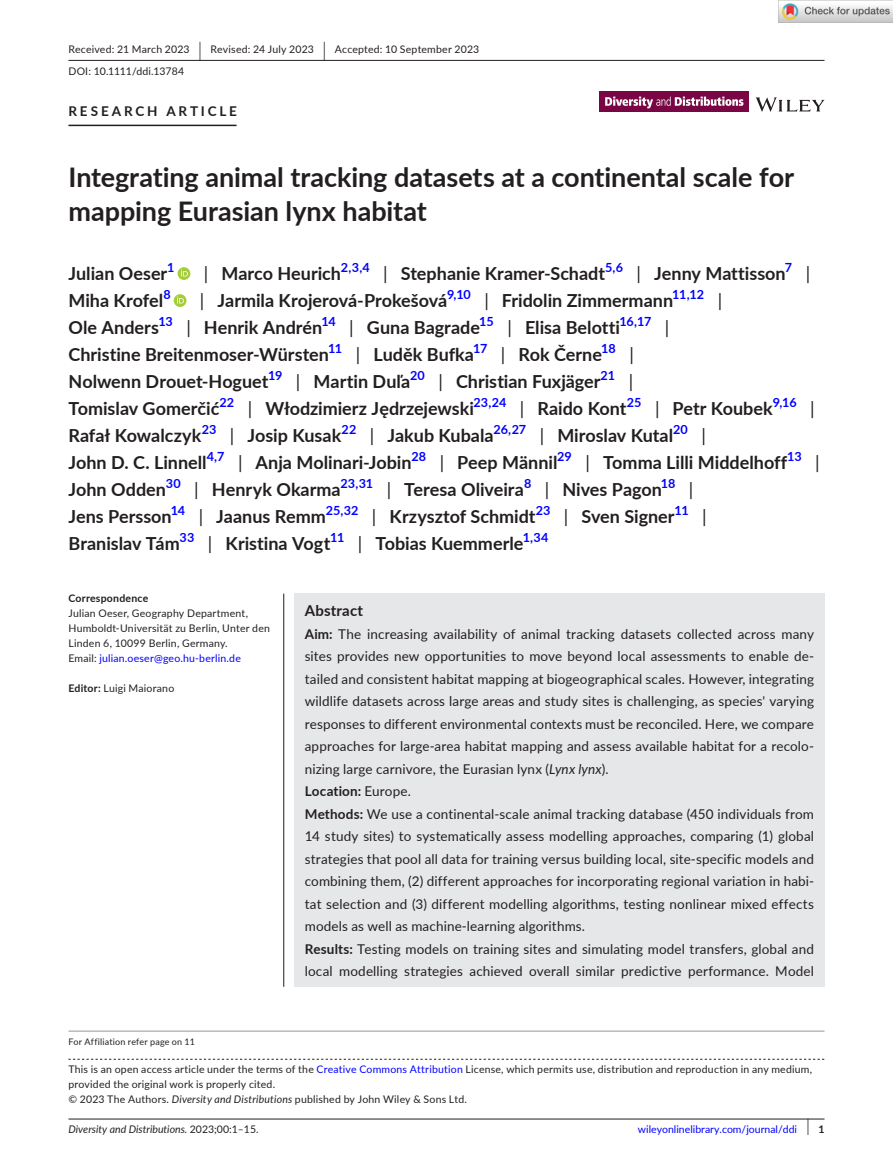
<style>
.page{position:relative;width:893px;height:1174px;background:#fff}
.page>*{position:absolute;margin:0;border:0;box-sizing:border-box;transform-origin:0 0}
.t1{font:700 27px/34.5px "Lato";letter-spacing:-.005em;color:#231f20}
.t2{font:700 18px/27px "Lato";color:#231f20}
.t3{font:18px "Lato";color:#231f20}
.t4{font:700 15px "Lato";letter-spacing:.015em;color:#231f20}
.t5{font:13.5px/22.5px "Lato";letter-spacing:.01em;color:#231f20}
.t6{font:700 13.5px "Lato";letter-spacing:.21em;color:#231f20}
.t7{font:700 12.6px "Lato";letter-spacing:-.015em;color:#00f}
.t8{font:10.5px/15px "Lato";letter-spacing:.02em;color:#231f20}
.t9{font:italic 10.5px "Lato";color:#231f20}
.t10{font:10.5px "Lato";color:#00f}
.t11{font:700 10.5px "Lato";letter-spacing:.02em;color:#231f20}
.t12{font:9px "Lato";letter-spacing:.02em;color:#231f20}
.s1{font-size:19.65px}
.s2{font-weight:400}
.s3{color:#00f}
.s4{font-weight:700}
.s5{font-style:italic}
.s6{font-style:normal}
.s7{font-size:17.4px;color:#231f20}
.s8{font-weight:700;color:#231f20}
</style>
<div class="page">
<hr style="left:68px;top:1118px;width:756px;height:1px;background:#231f20">
<svg style="left:756px;top:97px;width:68px;height:15px"></svg>
<img style="left:599px;top:91px;width:149px;height:21px">
<hr style="left:68px;top:60px;width:756px;height:1px;background:#231f20">
<hr style="left:68px;top:125px;width:169px;height:1px;background:#231f20">
<svg style="left:178px;top:267px;width:12px;height:13px"></svg>
<svg style="left:181px;top:269px;width:7px;height:7px"></svg>
<svg style="left:174px;top:294px;width:12px;height:13px"></svg>
<svg style="left:177px;top:296px;width:7px;height:7px"></svg>
<svg style="left:68px;top:1058px;width:756px;height:1px"></svg>
<hr style="left:68px;top:1030px;width:756px;height:1px;background:#939598">
<div style="left:294px;top:593px;width:530px;height:393px;background:#e6e7e9"></div>
<hr style="left:283px;top:593px;width:1px;height:393px;background:#231f20">
<img style="left:779px;top:0;width:114px;height:23px">
<p class="t8" style="left:68px;top:38px;width:412px;line-height:21.8px">Received: 21 March 2023 <span class="s1">|</span> Revised: 24 July 2023 <span class="s1">|</span> Accepted: 10 September 2023<br>DOI: 10.1111/ddi.13784</p>
<p class="t6" style="left:68px;top:101px;width:170px">RESEARCH ARTICLE</p>
<h1 class="t1" style="left:68px;top:159px;width:727px">Integrating animal tracking datasets at a continental scale for mapping Eurasian lynx habitat</h1>
<h2 class="t2" style="left:68px;top:259px;width:100px">Julian Oeser</h2>
<p class="t7" style="left:167px;top:258px;width:9px">1</p>
<h2 class="t2" style="left:204px;top:259px;width:139px"><span class="s2">|</span> Marco Heurich</h2>
<p class="t7" style="left:341px;top:258px;width:30px">2,3,4</p>
<h2 class="t2" style="left:383px;top:259px;width:223px"><span class="s2">|</span> Stephanie Kramer-Schadt</h2>
<p class="t7" style="left:605px;top:258px;width:19px">5,6</p>
<h2 class="t2" style="left:637px;top:259px;width:151px"><span class="s2">|</span> Jenny Mattisson</h2>
<p class="t7" style="left:785px;top:258px;width:9px">7</p>
<h2 class="t3" style="left:806px;top:260px;width:6px">|</h2>
<h2 class="t2" style="left:68px;top:286px;width:96px">Miha Krofel</h2>
<p class="t7" style="left:163px;top:285px;width:9px">8</p>
<h2 class="t2" style="left:200px;top:286px;width:249px"><span class="s2">|</span> Jarmila Krojerová-Prokešová</h2>
<p class="t7" style="left:447px;top:285px;width:25px">9,10</p>
<h2 class="t2" style="left:484px;top:286px;width:190px"><span class="s2">|</span> Fridolin Zimmermann</h2>
<p class="t7" style="left:672px;top:285px;width:33px">11,12</p>
<h2 class="t3" style="left:718px;top:287px;width:6px">|</h2>
<h2 class="t2" style="left:68px;top:313px;width:92px">Ole Anders</h2>
<p class="t7" style="left:158px;top:312px;width:16px">13</p>
<h2 class="t2" style="left:186px;top:313px;width:137px"><span class="s2">|</span> Henrik Andrén</h2>
<p class="t7" style="left:321px;top:312px;width:16px">14</p>
<h2 class="t2" style="left:349px;top:313px;width:132px"><span class="s2">|</span> Guna Bagrade</h2>
<p class="t7" style="left:479px;top:312px;width:16px">15</p>
<h2 class="t2" style="left:507px;top:313px;width:114px"><span class="s2">|</span> Elisa Belotti</h2>
<p class="t7" style="left:619px;top:312px;width:33px">16,17</p>
<h2 class="t3" style="left:665px;top:314px;width:6px">|</h2>
<h2 class="t2" style="left:68px;top:340px;width:262px">Christine Breitenmoser-Würsten</h2>
<p class="t7" style="left:328px;top:339px;width:16px">11</p>
<h2 class="t2" style="left:356px;top:340px;width:120px"><span class="s2">|</span> Luděk Bufka</h2>
<p class="t7" style="left:473px;top:339px;width:16px">17</p>
<h2 class="t2" style="left:501px;top:340px;width:103px"><span class="s2">|</span> Rok Černe</h2>
<p class="t7" style="left:601px;top:339px;width:16px">18</p>
<h2 class="t3" style="left:629px;top:341px;width:6px">|</h2>
<h2 class="t2" style="left:68px;top:367px;width:201px">Nolwenn Drouet-Hoguet</h2>
<p class="t7" style="left:268px;top:366px;width:16px">19</p>
<h2 class="t2" style="left:296px;top:367px;width:116px"><span class="s2">|</span> Martin Duľa</h2>
<p class="t7" style="left:410px;top:366px;width:16px">20</p>
<h2 class="t2" style="left:438px;top:367px;width:164px"><span class="s2">|</span> Christian Fuxjäger</h2>
<p class="t7" style="left:601px;top:366px;width:16px">21</p>
<p class="t2" style="left:68px;top:367px;width:753px;text-indent:560px"><span class="s2">|<br></span>Tomislav Gomerčić<sup>22</sup> <span class="s2">|</span> Włodzimierz Jędrzejewski<sup>23,24</sup> <span class="s2">|</span> Raido Kont<sup>25</sup> <span class="s2">|</span> Petr Koubek<sup>9,16</sup> <span class="s2">| </span>Rafał Kowalczyk<sup>23</sup> <span class="s2">|</span> Josip Kusak<sup>22</sup> <span class="s2">|</span> Jakub Kubala<sup>26,27</sup> <span class="s2">|</span> Miroslav Kutal<sup>20</sup> <span class="s2">|<br></span>John D. C. Linnell<sup>4,7</sup> <span class="s2">|</span> Anja Molinari-Jobin<sup>28</sup> <span class="s2">|</span> Peep Männil<sup>29</sup> <span class="s2">|</span> Tomma Lilli Middelhoff<sup>13</sup> <span class="s2">| </span>John Odden<sup>30</sup> <span class="s2">|</span> Henryk Okarma<sup>23,31</sup> <span class="s2">|</span> Teresa Oliveira<sup>8</sup> <span class="s2">|</span> Nives Pagon<sup>18</sup> <span class="s2">|<br></span>Jens Persson<sup>14</sup> <span class="s2">|</span> Jaanus Remm<sup>25,32</sup> <span class="s2">|</span> Krzysztof Schmidt<sup>23</sup> <span class="s2">|</span> Sven Signer<sup>11</sup> <span class="s2">|<br></span>Branislav Tám<sup>33</sup> <span class="s2">|</span> Kristina Vogt<sup>11</sup> <span class="s2">|</span> Tobias Kuemmerle<sup>1,34</sup></p>
<p class="t11" style="left:68px;top:590px;width:81px">Correspondence</p>
<p class="t8" style="left:68px;top:605px;width:203px">Julian Oeser, Geography Department, Humboldt-Universität zu Berlin, Unter den Linden 6, 10099 Berlin, Germany.<br>Email: <span class="s3">julian.oeser@geo.hu-berlin.de</span></p>
<p class="t8" style="left:68px;top:680px;width:107px"><span class="s4">Editor:</span> Luigi Maiorano</p>
<p class="t12" style="left:68px;top:1035px;width:128px">For Affiliation refer page on 11</p>
<p class="t4" style="left:305px;top:599px;width:60px">Abstract</p>
<p class="t5" style="left:305px;top:622px;width:511px"><span class="s4">Aim:</span> The increasing availability of animal tracking datasets collected across many sites provides new opportunities to move beyond local assessments to enable de&shy;tailed and consistent habitat mapping at biogeographical scales. However, integrating wildlife datasets across large areas and study sites is challenging, as species' varying responses to different environmental contexts must be reconciled. Here, we compare approaches for large-area habitat mapping and assess available habitat for a recolo&shy;nizing large carnivore, the Eurasian lynx (<span class="s5">Lynx lynx</span>).<br><span class="s4">Location:</span> Europe.<br><span class="s4">Methods:</span> We use a continental-scale animal tracking database (450 individuals from 14 study sites) to systematically assess modelling approaches, comparing (1) global strategies that pool all data for training versus building local, site-specific models and combining them, (2) different approaches for incorporating regional variation in habi&shy;tat selection and (3) different modelling algorithms, testing nonlinear mixed effects models as well as machine-learning algorithms.<br><span class="s4">Results:</span> Testing models on training sites and simulating model transfers, global and local modelling strategies achieved overall similar predictive performance. Model</p>
<p class="t8" style="left:68px;top:1061px;width:745px">This is an open access article under the terms of the <span class="s3">Creative Commons Attribution</span> License, which permits use, distribution and reproduction in any medium, provided the original work is properly cited.<br>© 2023 The Authors. <span class="s5">Diversity and Distributions</span> published by John Wiley &amp; Sons Ltd.</p>
<p class="t9" style="left:68px;top:1121px;width:192px">Diversity and Distributions. <span class="s6">2023;00:1–15.</span></p>
<p class="t10" style="left:638px;top:1121px;width:188px">wileyonlinelibrary.com/journal/ddi <span class="s7">|</span> <span class="s8">1</span></p>
</div>
